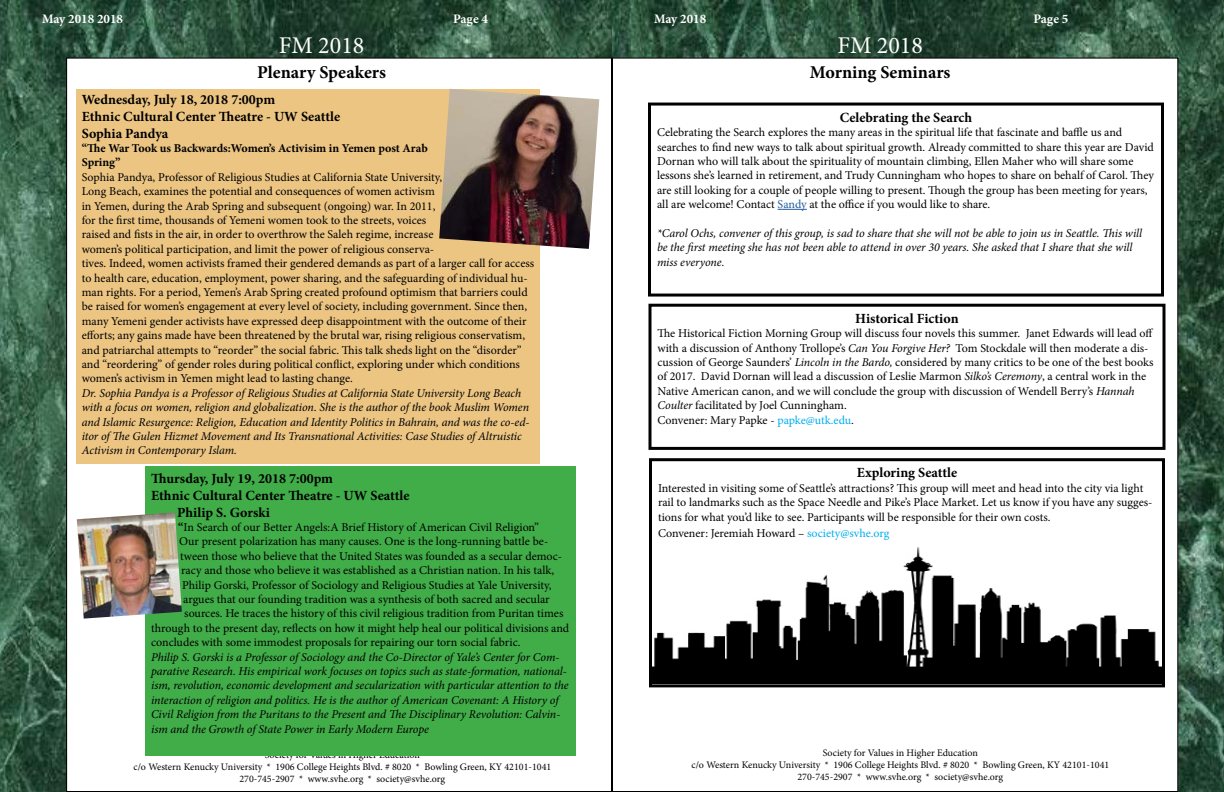
<style>
.page{position:relative;width:1224px;height:792px;background:#fff}
.page>*{position:absolute;margin:0;border:0;box-sizing:border-box;transform-origin:0 0}
.t1{font:24px "Minion Pro";color:#fff}
.t2{font:700 18px "Minion Pro";color:#000}
.t3{font:700 14px/16.8px "Minion Pro";color:#000}
.t4{font:700 13px "Minion Pro";color:#fff}
.t5{font:12px/14.4px "Minion Pro";color:#000}
.t6{font:italic 12px/14.4px "Minion Pro";letter-spacing:-.01em;color:#000}
.t7{font:700 12px/14.4px "Minion Pro";color:#000}
.t8{font:10px/12px "Minion Pro";color:#000;text-align:center}
.s1{font-weight:700}
.s2{color:#215e9e}
.s3{font-style:italic}
.s4{color:#00aeef}
</style>
<div class="page">
<img style="left:0;top:0;width:1224px;height:792px">
<div style="left:612px;top:58px;width:566px;height:734px;background:#fff"></div>
<div style="left:67px;top:58px;width:545px;height:734px;background:#fff"></div>
<div style="left:77px;top:89px;width:463px;height:374px;background:#ecc583"></div>
<div style="left:145px;top:467px;width:431px;height:289px;background:#41ad49"></div>
<img style="left:77px;top:512px;width:105px;height:107px">
<svg style="left:778px;top:209px;width:29px;height:1px"></svg>
<div style="left:648px;top:103px;width:516px;height:194px;border:3px solid #000"></div>
<div style="left:648px;top:304px;width:518px;height:146px;border:3px solid #000"></div>
<div style="left:649px;top:458px;width:516px;height:229px;border:3px solid #000"></div>
<img style="left:439px;top:89px;width:160px;height:160px">
<img style="left:652px;top:547px;width:510px;height:137px">
<p class="t4" style="left:42px;top:9px;width:83px">May 2018 2018</p>
<p class="t4" style="left:453px;top:9px;width:36px">Page 4</p>
<p class="t4" style="left:654px;top:9px;width:54px">May 2018</p>
<p class="t4" style="left:1033px;top:9px;width:36px">Page 5</p>
<h1 class="t1" style="left:279px;top:30px;width:87px">FM 2018</h1>
<h1 class="t1" style="left:837px;top:30px;width:87px">FM 2018</h1>
<h2 class="t2" style="left:257px;top:59px;width:130px">Plenary Speakers</h2>
<p class="t3" style="left:82px;top:91px;width:260px">Wednesday, July 18, 2018 7:00pm<br>Ethnic Cultural Center Theatre - UW Seattle<br>Sophia Pandya</p>
<p class="t7" style="left:82px;top:141px;width:348px">“The War Took us Backwards:Women’s Activisim in Yemen post Arab<br>Spring”</p>
<p class="t5" style="left:82px;top:170px;width:454px">Sophia Pandya, Professor of Religious Studies at California State University,<br>Long Beach, examines the potential and consequences of women activism<br>in Yemen, during the Arab Spring and subsequent (ongoing) war. In 2011,<br>for the first time, thousands of Yemeni women took to the streets, voices<br>raised and fists in the air, in order to overthrow the Saleh regime, increase<br>women’s political participation, and limit the power of religious conserva-<br>tives. Indeed, women activists framed their gendered demands as part of a larger call for access to health care, education, employment, power sharing, and the safeguarding of individual hu&shy;man rights. For a period, Yemen’s Arab Spring created profound optimism that barriers could be raised for women’s engagement at every level of society, including government. Since then, many Yemeni gender activists have expressed deep disappointment with the outcome of their efforts; any gains made have been threatened by the brutal war, rising religious conservatism, and patriarchal attempts to “reorder” the social fabric. This talk sheds light on the “disorder” and “reordering” of gender roles during political conflict, exploring under which conditions women’s activism in Yemen might lead to lasting change.</p>
<p class="t6" style="left:82px;top:386px;width:449px">Dr. Sophia Pandya is a Professor of Religious Studies at California State University Long Beach with a focus on women, religion and globalization. She is the author of the book Muslim Women and Islamic Resurgence: Religion, Education and Identity Politics in Bahrain, and was the co-ed&shy;itor of The Gulen Hizmet Movement and Its Transnational Activities: Case Studies of Altruistic Activism in Contemporary Islam.</p>
<p class="t3" style="left:151px;top:470px;width:183px">Thursday, July 19, 2018 7:00pm</p>
<p class="t3" style="left:151px;top:487px;width:260px">Ethnic Cultural Center Theatre - UW Seattle</p>
<p class="t3" style="left:177px;top:504px;width:94px">Philip S. Gorski</p>
<p class="t5" style="left:178px;top:520px;width:362px"><span class="s1">“</span>In Search of our Better Angels:A Brief History of American Civil Religion”</p>
<p class="t5" style="left:179px;top:534px;width:371px">Our present polarization has many causes. One is the long-running battle be-</p>
<p class="t5" style="left:180px;top:549px;width:383px">tween those who believe that the United States was founded as a secular democ-</p>
<p class="t5" style="left:181px;top:563px;width:375px">racy and those who believe it was established as a Christian nation. In his talk,</p>
<p class="t5" style="left:182px;top:578px;width:371px">Philip Gorski, Professor of Sociology and Religious Studies at Yale University,</p>
<p class="t5" style="left:183px;top:592px;width:368px">argues that our founding tradition was a synthesis of both sacred and secular</p>
<p class="t5" style="left:184px;top:606px;width:381px">sources. He traces the history of this civil religious tradition from Puritan times</p>
<p class="t5" style="left:151px;top:621px;width:420px">through to the present day, reflects on how it might help heal our political divisions and</p>
<p class="t5" style="left:151px;top:635px;width:371px">concludes with some immodest proposals for repairing our torn social fabric.</p>
<p class="t6" style="left:151px;top:650px;width:419px">Philip S. Gorski is a Professor of Sociology and the Co-Director of Yale’s Center for Com&shy;parative Research. His empirical work focuses on topics such as state-formation, national&shy;ism, revolution, economic development and secularization with particular attention to the interaction of religion and politics. He is the author of American Covenant: A History of Civil Religion from the Puritans to the Present and The Disciplinary Revolution: Calvin&shy;ism and the Growth of State Power in Early Modern Europe</p>
<p class="t8" style="left:133px;top:748px;width:419px">Society for Values in Higher Education<br>c/o Western Kenucky University * 1906 College Heights Blvd. # 8020 * Bowling Green, KY 42101-1041<br>270-745-2907 * www.svhe.org * society@svhe.org</p>
<h2 class="t2" style="left:810px;top:59px;width:142px">Morning Seminars</h2>
<p class="t3" style="left:840px;top:109px;width:134px">Celebrating the Search</p>
<p class="t5" style="left:657px;top:125px;width:499px">Celebrating the Search explores the many areas in the spiritual life that fascinate and baffle us and searches to find new ways to talk about spiritual growth. Already committed to share this year are David Dornan who will talk about the spirituality of mountain climbing, Ellen Maher who will share some lessons she’s learned in retirement, and Trudy Cunningham who hopes to share on behalf of Carol. They are still looking for a couple of people willing to present. Though the group has been meeting for years, all are welcome! Contact <span class="s2">Sandy</span> at the office if you would like to share.</p>
<p class="t6" style="left:657px;top:226px;width:487px">*Carol Ochs, convener of this group, is sad to share that she will not be able to join us in Seattle. This will be the first meeting she has not been able to attend in over 30 years. She asked that I share that she will miss everyone.</p>
<p class="t3" style="left:855px;top:310px;width:105px">Historical Fiction</p>
<p class="t5" style="left:658px;top:326px;width:498px">The Historical Fiction Morning Group will discuss four novels this summer. Janet Edwards will lead off with a discussion of Anthony Trollope’s <span class="s3">Can You Forgive Her?</span> Tom Stockdale will then moderate a dis&shy;cussion of George Saunders’ <span class="s3">Lincoln in the Bardo,</span> considered by many critics to be one of the best books of 2017. David Dornan will lead a discussion of Leslie Marmon <span class="s3">Silko’s Ceremony</span>, a central work in the Native American canon, and we will conclude the group with discussion of Wendell Berry’s <span class="s3">Hannah Coulter</span> facilitated by Joel Cunningham.<br>Convener: Mary Papke - <span class="s4">papke@utk.edu</span>.</p>
<p class="t3" style="left:857px;top:464px;width:102px">Exploring Seattle</p>
<p class="t5" style="left:658px;top:481px;width:496px">Interested in visiting some of Seattle’s attractions? This group will meet and head into the city via light rail to landmarks such as the Space Needle and Pike’s Place Market. Let us know if you have any sugges&shy;tions for what you’d like to see. Participants will be responsible for their own costs.</p>
<p class="t5" style="left:658px;top:526px;width:233px">Convener: Jeremiah Howard – <span class="s4">society@svhe.org</span></p>
<p class="t8" style="left:691px;top:747px;width:419px">Society for Values in Higher Education<br>c/o Western Kenucky University * 1906 College Heights Blvd. # 8020 * Bowling Green, KY 42101-1041<br>270-745-2907 * www.svhe.org * society@svhe.org</p>
</div>
